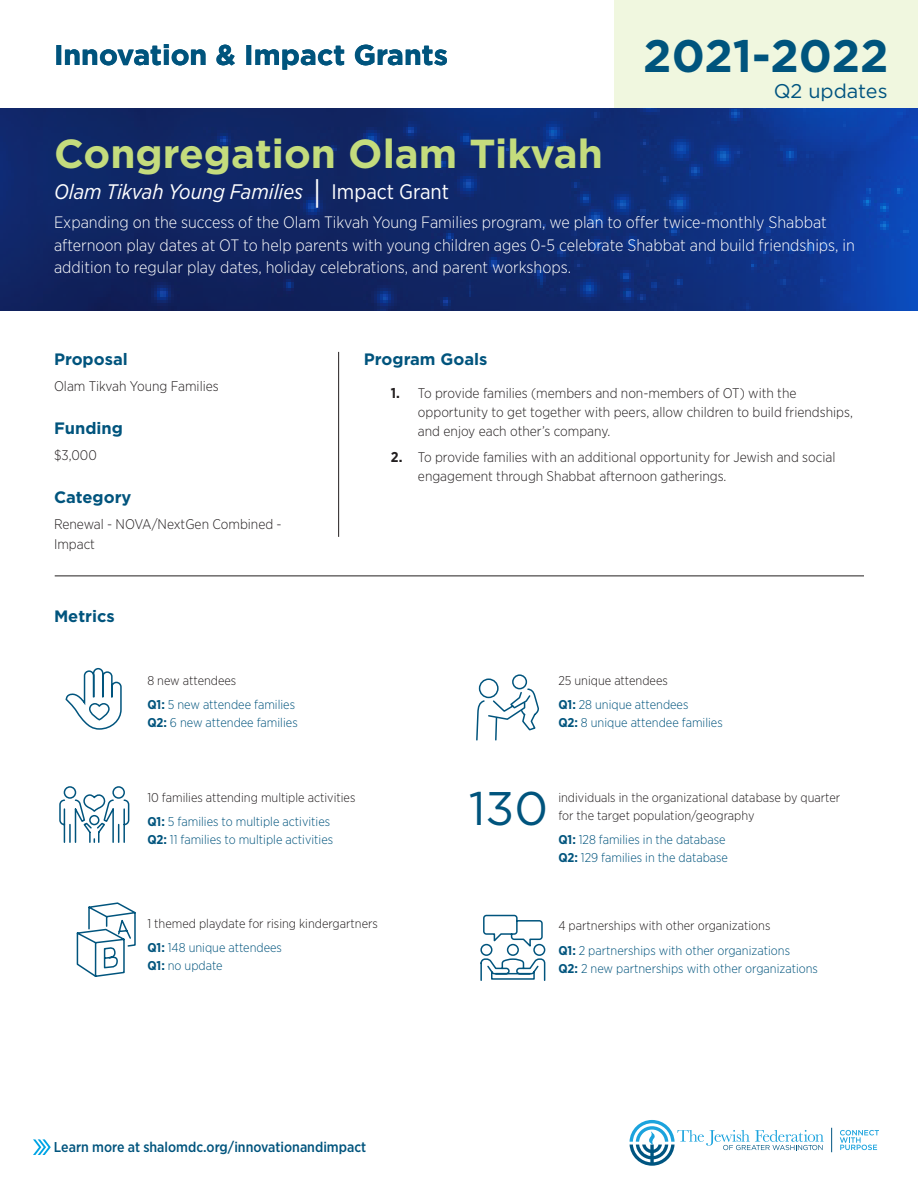
<style>
.page{position:relative;width:918px;height:1188px;background:#fff}
.page>*{position:absolute;margin:0;border:0;box-sizing:border-box;transform-origin:0 0}
.t1{font:47.1px "Gotham";color:#00547d}
.t2{font:700 45.6px "Gotham";color:#00547d}
.t3{font:700 40.5px "Gotham";color:#c4dc7d}
.t4{font:700 28.5px "Gotham";color:#00547d}
.t5{font:italic 21px "Gotham Narrow";color:#fff}
.t6{font:19.8px "Gotham";color:#005480}
.t7{font:300 16.5px/22.5px "Gotham Narrow";color:#fff}
.t8{font:700 16.5px "Gotham";color:#00547d}
.t9{font:500 14.25px "Gotham Narrow";color:#00547d}
.t10{font:300 13.95px/19.2px "Gotham Narrow";color:#231f20}
.t11{font:300 12.75px/24.8px "Gotham Narrow";color:#231f20}
.t12{font:300 12.75px/18px "Gotham Narrow";color:#00547d}
.s1{font-style:normal;font-size:31.5px}
.s2{font-style:normal}
.s3{color:#231f20}
.s4{font-weight:700}
.s5{font-weight:700;font-size:14.25px}
.s6{font-weight:700;color:#00547d}
.s7{color:#00547d}
</style>
<div class="page">
<svg style="left:33px;top:1139px;width:18px;height:16px"></svg>
<svg style="left:630px;top:1120px;width:194px;height:46px"></svg>
<svg style="left:840px;top:1130px;width:39px;height:20px"></svg>
<svg style="left:831px;top:1128px;width:1px;height:24px"></svg>
<svg style="left:0;top:108px;width:918px;height:202px;background:#0f2c74"></svg>
<hr style="left:338px;top:352px;width:1px;height:185px;background:#231f20">
<hr style="left:55px;top:576px;width:809px;height:1px;background:#231f20">
<svg style="left:59px;top:786px;width:71px;height:57px"></svg>
<svg style="left:476px;top:674px;width:63px;height:67px"></svg>
<svg style="left:65px;top:667px;width:57px;height:63px"></svg>
<svg style="left:480px;top:914px;width:66px;height:67px"></svg>
<svg style="left:76px;top:902px;width:60px;height:75px"></svg>
<div style="left:615px;top:0;width:303px;height:108px;background:#f0f7df"></div>
<h3 class="t4" style="left:54px;top:43px;width:396px">Innovation &amp; Impact Grants</h3>
<h2 class="t2" style="left:643px;top:36px;width:247px">2021-2022</h2>
<h3 class="t6" style="left:774px;top:82px;width:115px">Q2 updates</h3>
<h3 class="t3" style="left:54px;top:135px;width:551px">Congregation Olam Tikvah</h3>
<h3 class="t5" style="left:54px;top:182px;width:397px">Olam Tikvah Young Families <span class="s1">|</span> <span class="s2">Impact Grant</span></h3>
<p class="t7" style="left:54px;top:212px;width:803px">Expanding on the success of the Olam Tikvah Young Families program, we plan to offer twice-monthly Shabbat afternoon play dates at OT to help parents with young children ages 0-5 celebrate Shabbat and build friendships, in addition to regular play dates, holiday celebrations, and parent workshops.</p>
<p class="t8" style="left:54px;top:352px;width:75px">Proposal</p>
<p class="t10" style="left:54px;top:377px;width:166px">Olam Tikvah Young Families</p>
<p class="t8" style="left:54px;top:421px;width:70px">Funding</p>
<p class="t10" style="left:54px;top:446px;width:44px">$3,000</p>
<p class="t8" style="left:54px;top:490px;width:79px">Category</p>
<p class="t10" style="left:54px;top:516px;width:229px">Renewal - NOVA/NextGen Combined -<br>Impact</p>
<p class="t8" style="left:54px;top:609px;width:62px">Metrics</p>
<p class="t12" style="left:147px;top:668px;width:149px;line-height:24.8px"><span class="s3">8 new attendees<br></span><span class="s4">Q1:</span> 5 new attendee families</p>
<p class="t12" style="left:147px;top:715px;width:152px"><span class="s4">Q2:</span> 6 new attendee families</p>
<p class="t8" style="left:364px;top:352px;width:125px">Program Goals</p>
<p class="t10" style="left:418px;top:384px;width:436px;text-indent:-27px"><span class="s5">1.</span> To provide families (members and non-members of OT) with the opportunity to get together with peers, allow children to build friendships, and enjoy each other’s company.</p>
<p class="t10" style="left:418px;top:448px;width:419px;text-indent:-27px"><span class="s5">2.</span> To provide families with an additional opportunity for Jewish and social engagement through Shabbat afternoon gatherings.</p>
<p class="t11" style="left:558px;top:668px;width:132px">25 unique attendees<br><span class="s6">Q1:</span> <span class="s7">28 unique attendees</span></p>
<p class="t12" style="left:558px;top:715px;width:166px"><span class="s4">Q2:</span> 8 unique attendee families</p>
<p class="t11" style="left:147px;top:785px;width:210px">10 families attending multiple activities<br><span class="s6">Q1:</span> <span class="s7">5 families to multiple activities</span></p>
<p class="t12" style="left:147px;top:832px;width:187px"><span class="s4">Q2:</span> 11 families to multiple activities</p>
<h1 class="t1" style="left:469px;top:787px;width:81px">130</h1>
<p class="t11" style="left:558px;top:789px;width:283px;line-height:18px">individuals in the organizational database by quarter for the target population/geography</p>
<p class="t12" style="left:558px;top:832px;width:171px"><span class="s4">Q1:</span> 128 families in the database<br><span class="s4">Q2:</span> 129 families in the database</p>
<p class="t11" style="left:147px;top:911px;width:232px">1 themed playdate for rising kindergartners<br><span class="s6">Q1:</span> <span class="s7">148 unique attendees</span></p>
<p class="t12" style="left:147px;top:957px;width:77px"><span class="s4">Q1:</span> no update</p>
<p class="t9" style="left:54px;top:1141px;width:314px">Learn more at shalomdc.org/innovationandimpact</p>
<p class="t11" style="left:558px;top:914px;width:233px">4 partnerships with other organizations<br><span class="s6">Q1:</span> <span class="s7">2 partnerships with other organizations</span></p>
<p class="t12" style="left:558px;top:960px;width:261px"><span class="s4">Q2:</span> 2 new partnerships with other organizations</p>
</div>
